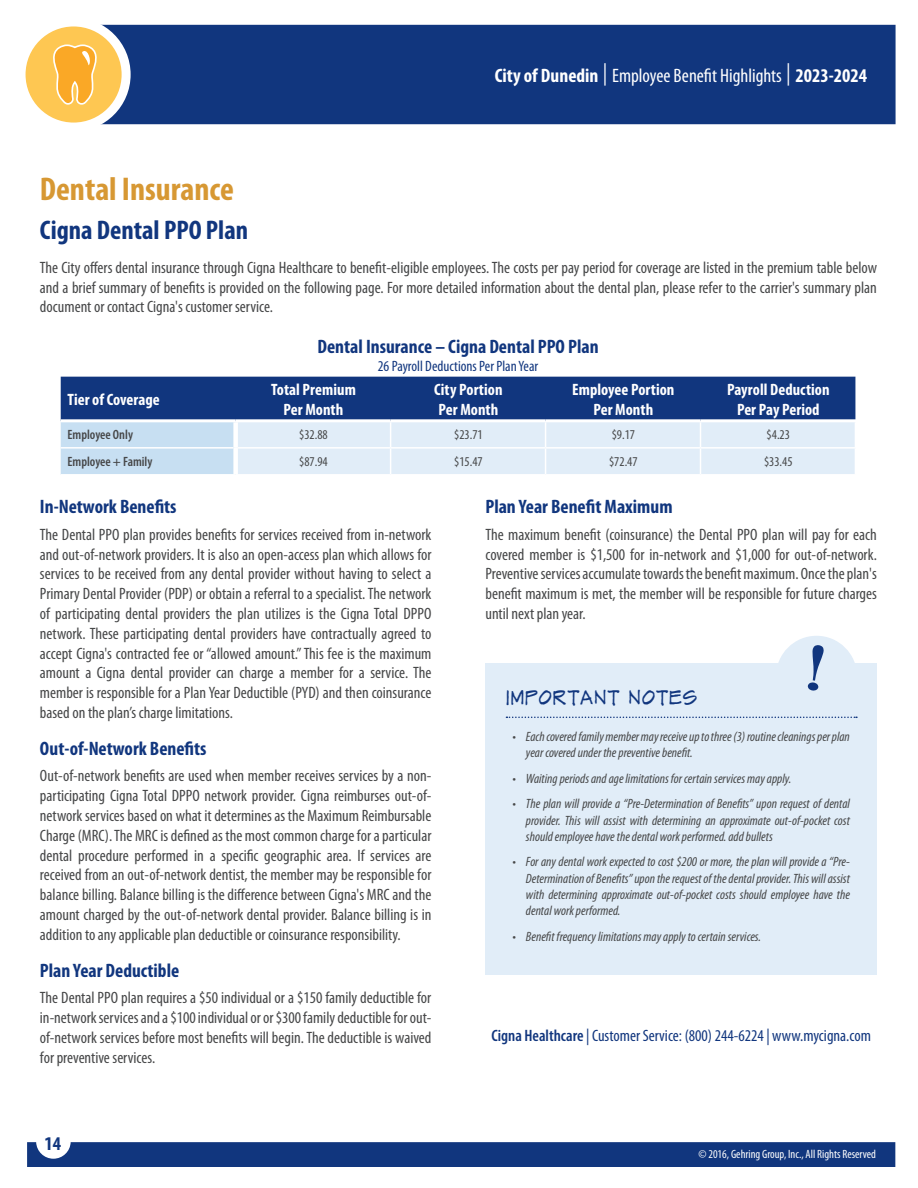
<style>
.page{position:relative;width:918px;height:1188px;background:#fff}
.page>*{position:absolute;margin:0;border:0;box-sizing:border-box;transform-origin:0 0}
.TOC_-_Insurance_Type_-_Header_V2{font:700 condensed 33px "Myriad Pro";color:#d79833}
.Body_-_Plan_Name{font:700 condensed 27px "Myriad Pro";color:#11367e}
.Body_-_Sub_Header{font:700 condensed 19.5px "Myriad Pro";color:#11367e}
.t1{font:condensed 19.5px "Myriad Pro";color:#fff}
.Rate_Table_-_Header{font:700 condensed 19.5px "Myriad Pro";color:#11367e}
.Box_-_Header_-_Script{font:19.5px "Frankthe Architect";letter-spacing:.03em;color:#11367e}
.Body_-_Main{font:condensed 16.5px/19.8px "Myriad Pro";color:#464748;text-align:justify}
.Body_-_Intro{font:condensed 16.5px/19.8px "Myriad Pro";color:#464748;text-align:justify}
.Rate_Table_-_Interior_Header{font:700 condensed 16.5px "Myriad Pro";letter-spacing:.005em;color:#fff}
.Body_-_Carrier_Info{font:condensed 16.5px "Myriad Pro";color:#11367e}
.Rate_Table_-_Sub_Heading{font:condensed 15px "Myriad Pro";color:#11367e}
.t2{font:italic condensed 13.5px/16.2px "Myriad Pro";color:#464748;text-align:justify}
.Table_2_-_Numbers{font:condensed 13.5px "Myriad Pro";color:#464748}
.Table_2_-_Sub_Sub_Category{font:600 condensed 13.5px "Myriad Pro";color:#464748}
.t3{font:condensed 12px "Myriad Pro";color:#fff}
.s1{font-weight:700}
.s2{font-size:22.35px}
.s3{font-weight:600}
</style>
<div class="page">
<div style="left:27px;top:1142px;width:868px;height:25px;background:#11367e"></div>
<div style="left:104px;top:25px;width:792px;height:99px;background:#11367e"></div>
<svg style="left:21px;top:22px;width:105px;height:105px;background:#fed06e"></svg>
<div style="left:17px;top:17px;width:114px;height:115px;border:9px solid #fff;border-radius:50%"></div>
<svg style="left:50px;top:42px;width:48px;height:65px;background:#fbbd4f"></svg>
<svg style="left:61px;top:377px;width:795px;height:97px;background:#849cc2"></svg>
<div style="left:776px;top:636px;width:81px;height:81px;background:#e1edf8;border-radius:50%"></div>
<div style="left:485px;top:663px;width:392px;height:311px;background:#e1edf8"></div>
<svg style="left:506px;top:717px;width:351px;height:1px"></svg>
<svg style="left:808px;top:645px;width:16px;height:46px"></svg>
<p class="t1" style="left:495px;top:65px;width:374px"><span class="s1">City of Dunedin</span> <span class="s2">|</span> Employee Benefit Highlights <span class="s2">|</span> <span class="s1">2023-2024</span></p>
<p class="TOC_-_Insurance_Type_-_Header_V2" style="left:40px;top:171px;width:196px">Dental Insurance</p>
<p class="Body_-_Plan_Name" style="left:40px;top:216px;width:210px">Cigna Dental PPO Plan</p>
<p class="Body_-_Intro" style="left:40px;top:258px;width:839px">The City offers dental insurance through Cigna Healthcare to benefit-eligible employees. The costs per pay period for coverage are listed in the premium table below and a brief summary of benefits is provided on the following page. For more detailed information about the dental plan, please refer to the carrier's summary plan document or contact Cigna's customer service.</p>
<p class="Rate_Table_-_Header" style="left:318px;top:335px;width:283px">Dental Insurance – Cigna Dental PPO Plan</p>
<p class="Rate_Table_-_Sub_Heading" style="left:378px;top:357px;width:162px">26 Payroll Deductions Per Plan Year</p>
<p class="Rate_Table_-_Interior_Header" style="left:67px;top:390px;width:94px">Tier of Coverage</p>
<p class="Rate_Table_-_Interior_Header" style="left:271px;top:380px;width:86px">Total Premium</p>
<p class="Rate_Table_-_Interior_Header" style="left:284px;top:400px;width:61px">Per Month</p>
<p class="Rate_Table_-_Interior_Header" style="left:572px;top:380px;width:104px">Employee Portion</p>
<p class="Rate_Table_-_Interior_Header" style="left:594px;top:400px;width:61px">Per Month</p>
<p class="Rate_Table_-_Interior_Header" style="left:727px;top:380px;width:104px">Payroll Deduction</p>
<p class="Rate_Table_-_Interior_Header" style="left:737px;top:400px;width:84px">Per Pay Period</p>
<p class="Rate_Table_-_Interior_Header" style="left:434px;top:380px;width:70px">City Portion</p>
<p class="Rate_Table_-_Interior_Header" style="left:439px;top:400px;width:61px">Per Month</p>
<p class="Table_2_-_Sub_Sub_Category" style="left:67px;top:428px;width:67px">Employee Only</p>
<p class="Table_2_-_Numbers" style="left:299px;top:428px;width:30px">$32.88</p>
<p class="Table_2_-_Numbers" style="left:454px;top:428px;width:30px">$23.71</p>
<p class="Table_2_-_Numbers" style="left:612px;top:428px;width:25px">$9.17</p>
<p class="Table_2_-_Numbers" style="left:767px;top:428px;width:25px">$4.23</p>
<p class="Table_2_-_Sub_Sub_Category" style="left:67px;top:455px;width:87px">Employee + Family</p>
<p class="Table_2_-_Numbers" style="left:299px;top:455px;width:30px">$87.94</p>
<p class="Table_2_-_Numbers" style="left:454px;top:455px;width:30px">$15.47</p>
<p class="Table_2_-_Numbers" style="left:609px;top:455px;width:30px">$72.47</p>
<p class="Table_2_-_Numbers" style="left:764px;top:455px;width:30px">$33.45</p>
<p class="Body_-_Sub_Header" style="left:40px;top:496px;width:138px">In-Network Benefits</p>
<p class="Body_-_Main" style="left:40px;top:525px;width:393px">The Dental PPO plan provides benefits for services received from in-network and out-of-network providers. It is also an open-access plan which allows for services to be received from any dental provider without having to select a Primary Dental Provider (PDP) or obtain a referral to a specialist. The network of participating dental providers the plan utilizes is the Cigna Total DPPO network. These participating dental providers have contractually agreed to accept Cigna's contracted fee or “allowed amount.” This fee is the maximum amount a Cigna dental provider can charge a member for a service. The member is responsible for a Plan Year Deductible (PYD) and then coinsurance based on the plan’s charge limitations.</p>
<p class="Body_-_Sub_Header" style="left:40px;top:738px;width:168px">Out-of-Network Benefits</p>
<p class="Body_-_Main" style="left:40px;top:766px;width:393px">Out-of-network benefits are used when member receives services by a non&shy;participating Cigna Total DPPO network provider. Cigna reimburses out-of&shy;network services based on what it determines as the Maximum Reimbursable Charge (MRC). The MRC is defined as the most common charge for a particular dental procedure performed in a specific geographic area. If services are received from an out-of-network dentist, the member may be responsible for balance billing. Balance billing is the difference between Cigna's MRC and the amount charged by the out-of-network dental provider. Balance billing is in addition to any applicable plan deductible or coinsurance responsibility.</p>
<p class="Body_-_Sub_Header" style="left:40px;top:959px;width:141px">Plan Year Deductible</p>
<p class="Body_-_Main" style="left:40px;top:988px;width:393px">The Dental PPO plan requires a $50 individual or a $150 family deductible for in-network services and a $100 individual or or $300 family deductible for out&shy;of-network services before most benefits will begin. The deductible is waived for preventive services.</p>
<p class="Body_-_Sub_Header" style="left:485px;top:496px;width:189px">Plan Year Benefit Maximum</p>
<p class="Body_-_Main" style="left:485px;top:525px;width:393px">The maximum benefit (coinsurance) the Dental PPO plan will pay for each covered member is $1,500 for in-network and $1,000 for out-of-network.<br>Preventive services accumulate towards the benefit maximum. Once the plan's benefit maximum is met, the member will be responsible for future charges until next plan year.</p>
<p class="Box_-_Header_-_Script" style="left:506px;top:686px;width:193px">IMPORTANT NOTES</p>
<p class="t2" style="left:526px;top:729px;width:325px;text-indent:-14px">• Each covered family member may receive up to three (3) routine cleanings per plan year covered under the preventive benefit.</p>
<p class="t2" style="left:512px;top:771px;width:280px">• Waiting periods and age limitations for certain services may apply.</p>
<p class="t2" style="left:526px;top:796px;width:326px;text-indent:-14px">• The plan will provide a “Pre-Determination of Benefits” upon request of dental provider. This will assist with determining an approximate out-of-pocket cost should employee have the dental work performed. add bullets</p>
<p class="t2" style="left:526px;top:854px;width:326px;text-indent:-14px">• For any dental work expected to cost $200 or more, the plan will provide a “Pre-Determination of Benefits” upon the request of the dental provider. This will assist with determining approximate out-of-pocket costs should employee have the dental work performed.</p>
<p class="t2" style="left:512px;top:928px;width:250px">• Benefit frequency limitations may apply to certain services.</p>
<p class="Body_-_Carrier_Info" style="left:491px;top:1027px;width:381px"><span class="s3">Cigna Healthcare</span> | Customer Service: (800) 244-6224 | www.mycigna.com</p>
<p class="Rate_Table_-_Header" style="left:45px;top:1133px;width:18px">14</p>
<p class="t3" style="left:698px;top:1148px;width:179px">© 2016, Gehring Group, Inc., All Rights Reserved</p>
</div>
